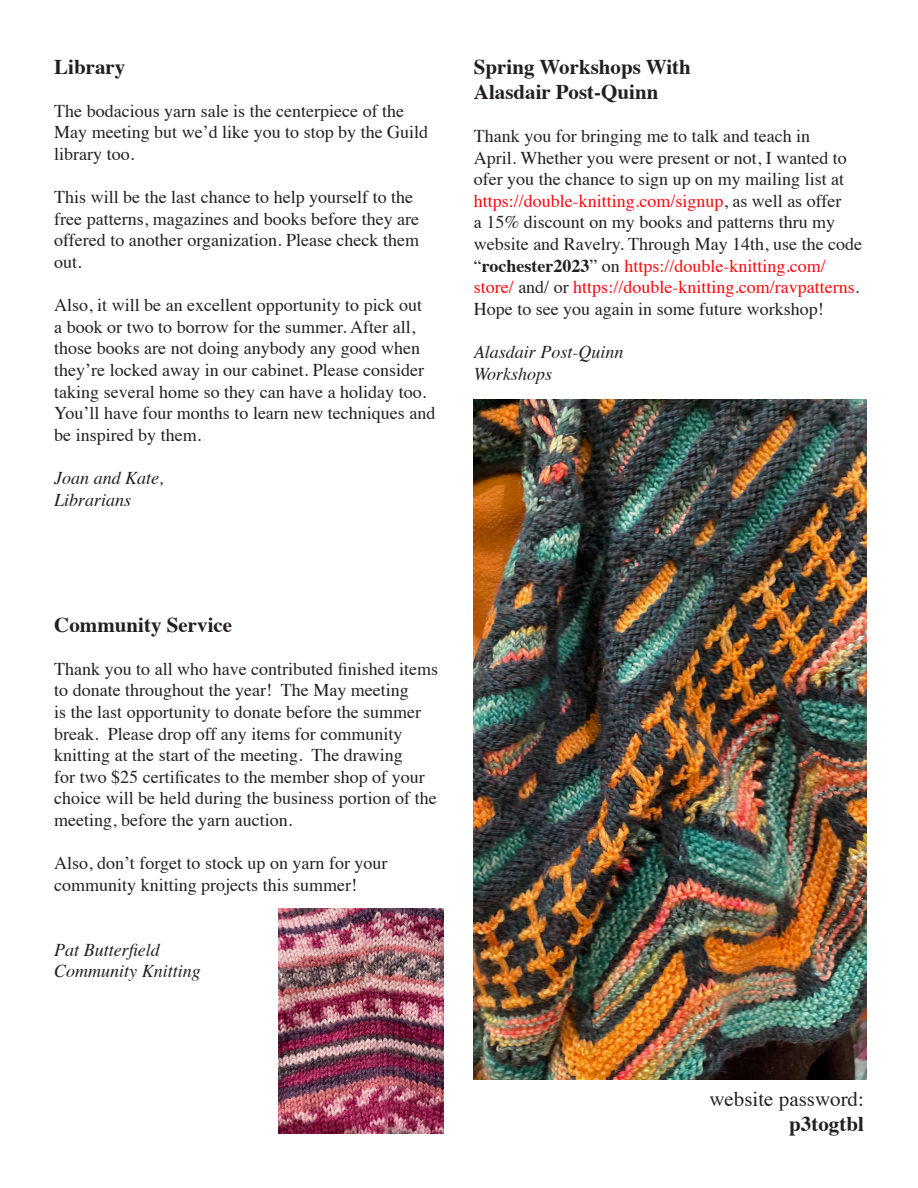
<style>
.page{position:relative;width:918px;height:1188px;background:#fff}
.page>*{position:absolute;margin:0;border:0;box-sizing:border-box;transform-origin:0 0}
.t1{font:700 21px "Times";color:#231f20}
.t2{font:21px "Times";color:#231f20}
.t3{font:18px/21.6px "Times";color:#231f20}
.t4{font:italic 18px "Times";color:#231f20}
.s1{color:#ff070d}
.s2{font-weight:700}
</style>
<div class="page">
<img style="left:474px;top:399px;width:392px;height:681px">
<img style="left:279px;top:909px;width:165px;height:225px">
<p class="t1" style="left:54px;top:46px;width:73px">Library</p>
<p class="t3" style="left:54px;top:98px;width:375px">The bodacious yarn sale is the centerpiece of the<br>May meeting but we’d like you to stop by the Guild library too.</p>
<p class="t3" style="left:54px;top:185px;width:366px">This will be the last chance to help yourself to the free patterns, magazines and books before they are offered to another organization. Please check them out.</p>
<p class="t3" style="left:54px;top:293px;width:383px">Also, it will be an excellent opportunity to pick out<br>a book or two to borrow for the summer. After all, those books are not doing anybody any good when they’re locked away in our cabinet. Please consider taking several home so they can have a holiday too.<br>You’ll have four months to learn new techniques and be inspired by them.</p>
<p class="t4" style="left:54px;top:462px;width:111px">Joan and Kate,</p>
<p class="t4" style="left:54px;top:484px;width:79px">Librarians</p>
<p class="t1" style="left:474px;top:46px;width:219px">Spring Workshops With</p>
<p class="t1" style="left:474px;top:72px;width:186px">Alasdair Post-Quinn</p>
<p class="t3" style="left:474px;top:124px;width:390px">Thank you for bringing me to talk and teach in<br>April. Whether you were present or not, I wanted to ofer you the chance to sign up on my mailing list at <span class="s1">https://double-knitting.com/signup</span>, as well as offer<br>a 15% discount on my books and patterns thru my website and Ravelry. Through May 14th, use the code “<span class="s2">rochester2023</span>” on <span class="s1">https://double-knitting.com/ store/</span> and/ or <span class="s1">https://double-knitting.com/ravpatterns</span>.<br>Hope to see you again in some future workshop!</p>
<p class="t4" style="left:474px;top:336px;width:151px">Alasdair Post-Quinn</p>
<p class="t4" style="left:474px;top:358px;width:80px">Workshops</p>
<p class="t1" style="left:54px;top:604px;width:179px">Community Service</p>
<p class="t3" style="left:54px;top:656px;width:385px">Thank you to all who have contributed finished items to donate throughout the year! The May meeting<br>is the last opportunity to donate before the summer break. Please drop off any items for community knitting at the start of the meeting. The drawing<br>for two $25 certificates to the member shop of your choice will be held during the business portion of the meeting, before the yarn auction.</p>
<p class="t3" style="left:54px;top:851px;width:335px">Also, don’t forget to stock up on yarn for your community knitting projects this summer!</p>
<p class="t4" style="left:54px;top:934px;width:107px">Pat Butterfield</p>
<p class="t4" style="left:54px;top:956px;width:148px">Community Knitting</p>
<p class="t2" style="left:709px;top:1080px;width:156px">website password:</p>
<p class="t1" style="left:789px;top:1104px;width:76px">p3togtbl</p>
</div>
